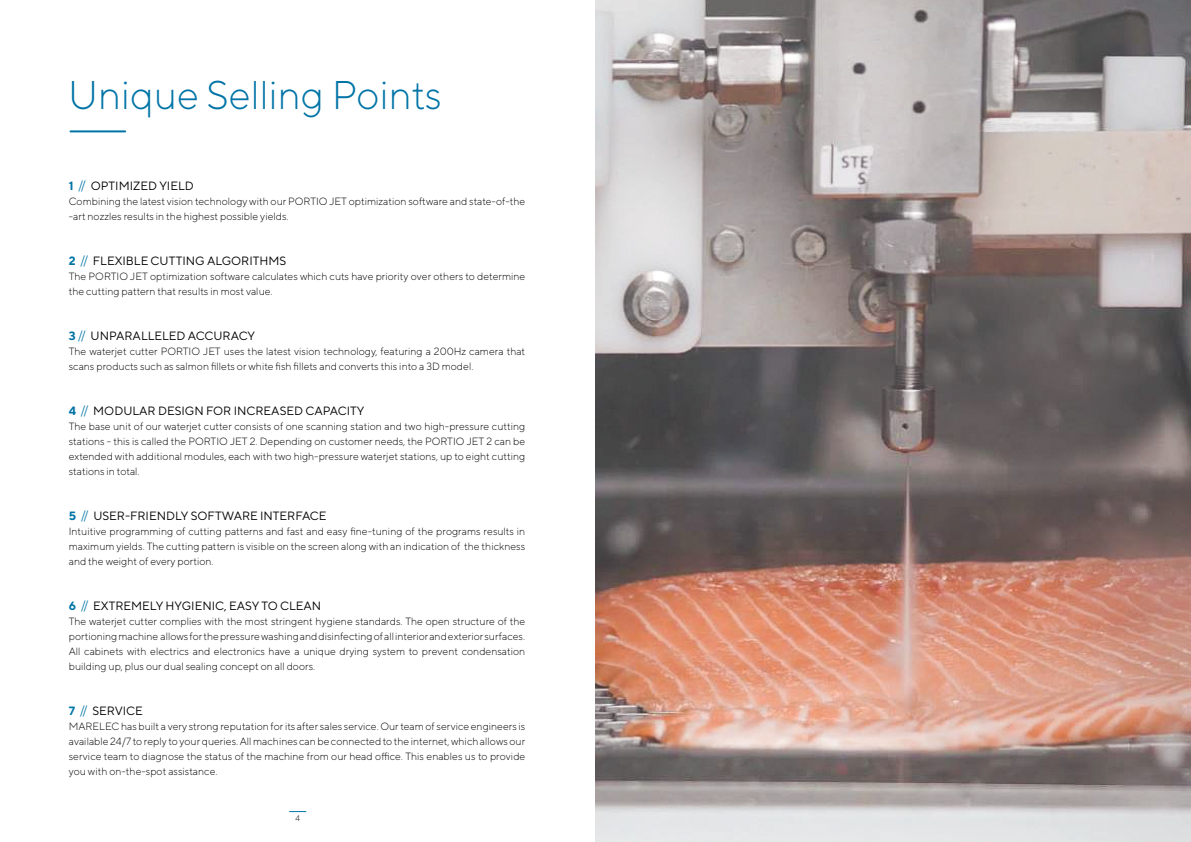
<style>
.page{position:relative;width:1191px;height:842px;background:#fff}
.page>*{position:absolute;margin:0;border:0;box-sizing:border-box;transform-origin:0 0}
.t1{font:300 40px "TT Norms";color:#0074a6}
.t2{font:12px "TT Norms";color:#000}
.t3{font:300 10.5px/15px "TT Norms";color:#000;text-align:justify}
.t4{font:300 8px "TT Norms";color:#000}
.s1{font-weight:700;color:#0074a6}
.s2{color:#0074a6}
</style>
<div class="page">
<hr style="left:70px;top:130px;width:55px;height:2px;background:#0074a6">
<img style="left:595px;top:0;width:596px;height:842px">
<svg style="left:289px;top:811px;width:17px;height:1px"></svg>
<h1 class="t1" style="left:68px;top:71px;width:375px">Unique Selling Points</h1>
<p class="t2" style="left:69px;top:179px;width:126px"><span class="s1">1</span> <span class="s2">//</span> OPTIMIZED YIELD</p>
<p class="t3" style="left:69px;top:194px;width:458px">Combining the latest vision technology with our PORTIO JET optimization software and state-of-the -art nozzles results in the highest possible yields.</p>
<p class="t2" style="left:69px;top:254px;width:219px"><span class="s1">2</span> <span class="s2">//</span> FLEXIBLE CUTTING ALGORITHMS</p>
<p class="t3" style="left:69px;top:269px;width:458px">The PORTIO JET optimization software calculates which cuts have priority over others to determine the cutting pattern that results in most value.</p>
<p class="t2" style="left:69px;top:329px;width:188px"><span class="s1">3</span> <span class="s2">//</span> UNPARALLELED ACCURACY</p>
<p class="t3" style="left:69px;top:344px;width:458px">The waterjet cutter PORTIO JET uses the latest vision technology, featuring a 200Hz camera that scans products such as salmon fillets or white fish fillets and converts this into a 3D model.</p>
<p class="t2" style="left:69px;top:404px;width:297px"><span class="s1">4</span> <span class="s2">//</span> MODULAR DESIGN FOR INCREASED CAPACITY</p>
<p class="t3" style="left:69px;top:419px;width:458px">The base unit of our waterjet cutter consists of one scanning station and two high-pressure cutting stations - this is called the PORTIO JET 2. Depending on customer needs, the PORTIO JET 2 can be extended with additional modules, each with two high-pressure waterjet stations, up to eight cutting stations in total.</p>
<p class="t2" style="left:69px;top:509px;width:259px"><span class="s1">5</span> <span class="s2">//</span> USER-FRIENDLY SOFTWARE INTERFACE</p>
<p class="t3" style="left:69px;top:524px;width:458px">Intuitive programming of cutting patterns and fast and easy fine-tuning of the programs results in maximum yields. The cutting pattern is visible on the screen along with an indication of the thickness and the weight of every portion.</p>
<p class="t2" style="left:69px;top:599px;width:254px"><span class="s1">6</span> <span class="s2">//</span> EXTREMELY HYGIENIC, EASY TO CLEAN</p>
<p class="t3" style="left:69px;top:614px;width:458px">The waterjet cutter complies with the most stringent hygiene standards. The open structure of the portioning machine allows for the pressure washing and disinfecting of all interior and exterior surfaces.<br>All cabinets with electrics and electronics have a unique drying system to prevent condensation building up, plus our dual sealing concept on all doors.</p>
<p class="t2" style="left:69px;top:704px;width:76px"><span class="s1">7</span> <span class="s2">//</span> SERVICE</p>
<p class="t3" style="left:69px;top:719px;width:458px">MARELEC has built a very strong reputation for its after sales service. Our team of service engineers is available 24/7 to reply to your queries. All machines can be connected to the internet, which allows our service team to diagnose the status of the machine from our head office. This enables us to provide you with on-the-spot assistance.</p>
<p class="t4" style="left:295px;top:814px;width:6px">4</p>
</div>
